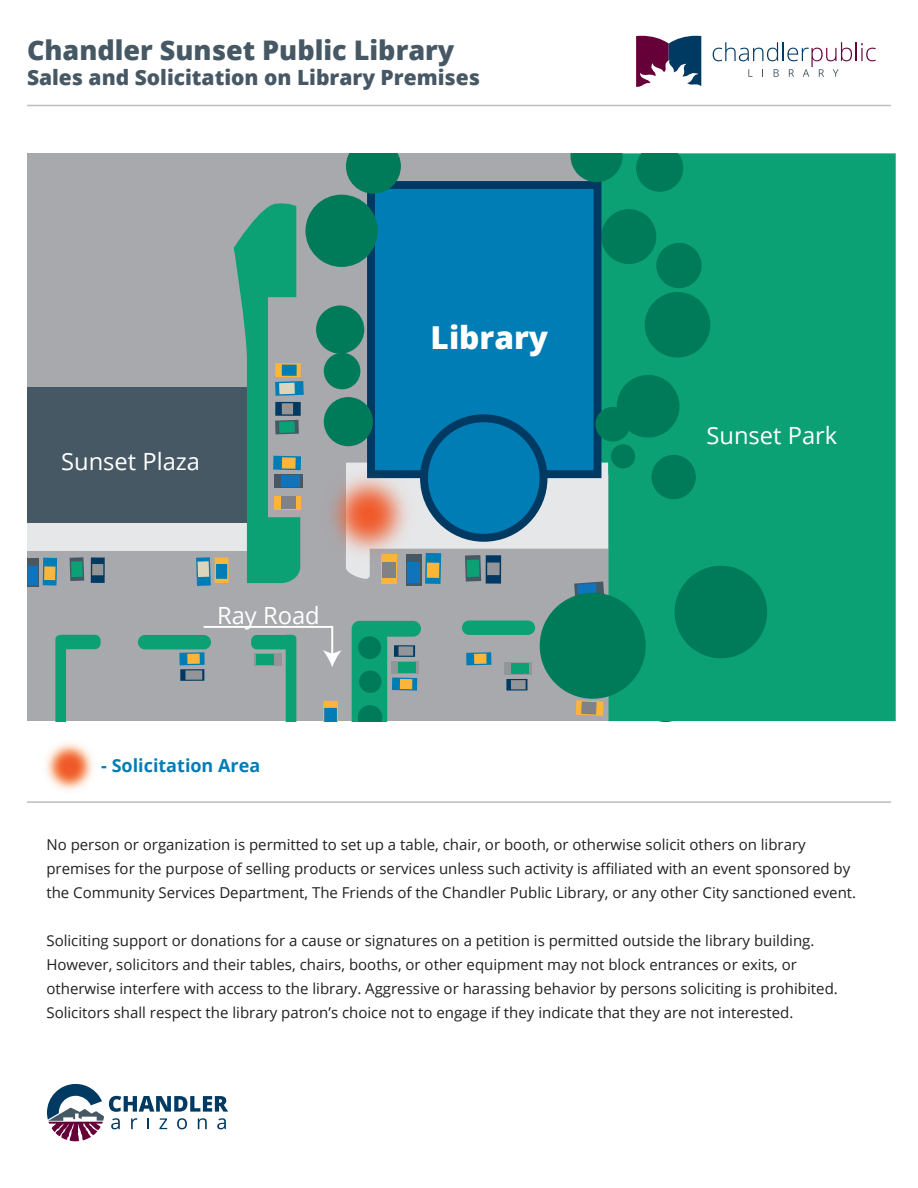
<style>
.page{position:relative;width:918px;height:1188px;background:#fff}
.page>*{position:absolute;margin:0;border:0;box-sizing:border-box;transform-origin:0 0}
.t1{font:800 31.65px "Open Sans";color:#fff}
.t2{font:800 27px "Open Sans";color:#475865}
.t3{font:23.7px "Open Sans";color:#fff}
.t4{font:800 21px "Open Sans";color:#475865}
.t5{font:700 18px "Open Sans";color:#007db5}
.t6{font:15px/24px "Open Sans";color:#231f20}
</style>
<div class="page">
<hr style="left:27px;top:105px;width:864px;height:1px;background:#bcbdc0">
<img style="left:46px;top:721px;width:47px;height:70px">
<svg style="left:636px;top:36px;width:65px;height:51px"></svg>
<svg style="left:713px;top:42px;width:163px;height:35px"></svg>
<svg style="left:47px;top:1084px;width:181px;height:57px"></svg>
<div style="left:27px;top:153px;width:582px;height:568px;background:#a8a9ad"></div>
<div style="left:600px;top:153px;width:296px;height:568px;background:#0ba175"></div>
<div style="left:316px;top:306px;width:48px;height:48px;background:#007b59;border-radius:50%"></div>
<div style="left:324px;top:353px;width:36px;height:36px;background:#007b59;border-radius:50%"></div>
<div style="left:617px;top:375px;width:62px;height:63px;background:#007b59;border-radius:50%"></div>
<div style="left:601px;top:209px;width:55px;height:55px;background:#007b59;border-radius:50%"></div>
<svg style="left:636px;top:153px;width:47px;height:39px;background:#02815d"></svg>
<div style="left:656px;top:243px;width:46px;height:45px;background:#007b59;border-radius:50%"></div>
<div style="left:645px;top:292px;width:65px;height:66px;background:#007b59;border-radius:50%"></div>
<div style="left:675px;top:566px;width:92px;height:92px;background:#007b59;border-radius:50%"></div>
<div style="left:652px;top:455px;width:44px;height:44px;background:#007b59;border-radius:50%"></div>
<div style="left:611px;top:444px;width:24px;height:24px;background:#007b59;border-radius:50%"></div>
<svg style="left:639px;top:721px;width:53px;height:1px"></svg>
<div style="left:462px;top:620px;width:73px;height:15px;background:#0ba175;border-radius:7px"></div>
<div style="left:138px;top:635px;width:73px;height:14px;background:#0ba175;border-radius:7px"></div>
<svg style="left:576px;top:700px;width:28px;height:16px"></svg>
<div style="left:504px;top:662px;width:27px;height:13px;background:#939598"></div>
<div style="left:511px;top:663px;width:18px;height:11px;background:#0ba175"></div>
<svg style="left:466px;top:652px;width:25px;height:13px"></svg>
<div style="left:474px;top:654px;width:13px;height:10px;background:#fcb53b"></div>
<svg style="left:506px;top:679px;width:22px;height:12px"></svg>
<div style="left:511px;top:680px;width:15px;height:9px;background:#939598"></div>
<div style="left:540px;top:593px;width:106px;height:106px;background:#007b59;border-radius:50%"></div>
<svg style="left:352px;top:621px;width:69px;height:100px"></svg>
<div style="left:27px;top:515px;width:221px;height:36px;background:#e6e7e9"></div>
<div style="left:27px;top:387px;width:221px;height:136px;background:#475865"></div>
<div style="left:27px;top:559px;width:12px;height:28px;background:#475865"></div>
<div style="left:27px;top:566px;width:11px;height:18px;background:#1074bc"></div>
<svg style="left:43px;top:558px;width:14px;height:28px"></svg>
<div style="left:44px;top:566px;width:12px;height:14px;background:#fcb53b"></div>
<svg style="left:234px;top:203px;width:70px;height:380px"></svg>
<svg style="left:275px;top:363px;width:26px;height:14px"></svg>
<svg style="left:465px;top:463px;width:143px;height:135px"></svg>
<div style="left:282px;top:365px;width:15px;height:11px;background:#007db5"></div>
<div style="left:371px;top:185px;width:227px;height:289px;background:#007db5"></div>
<div style="left:367px;top:181px;width:234px;height:297px;border:8px solid #003a63"></div>
<div style="left:424px;top:418px;width:120px;height:120px;background:#007db5;border-radius:50%"></div>
<div style="left:420px;top:414px;width:127px;height:128px;border:8px solid #003a63;border-radius:50%"></div>
<div style="left:324px;top:397px;width:49px;height:49px;background:#007b59;border-radius:50%"></div>
<div style="left:595px;top:407px;width:35px;height:35px;background:#007b59;border-radius:50%"></div>
<div style="left:305px;top:195px;width:73px;height:72px;background:#007b59;border-radius:50%"></div>
<svg style="left:346px;top:153px;width:55px;height:41px;background:#107d65"></svg>
<svg style="left:571px;top:153px;width:52px;height:29px;background:#0d8162"></svg>
<svg style="left:70px;top:557px;width:14px;height:24px"></svg>
<div style="left:91px;top:557px;width:14px;height:26px;background:#003a63"></div>
<div style="left:92px;top:564px;width:11px;height:11px;background:#939598"></div>
<svg style="left:196px;top:557px;width:15px;height:29px"></svg>
<div style="left:215px;top:557px;width:14px;height:26px;background:#fcb53b"></div>
<div style="left:216px;top:564px;width:11px;height:15px;background:#007db5"></div>
<svg style="left:179px;top:626px;width:163px;height:95px"></svg>
<svg style="left:55px;top:635px;width:46px;height:86px"></svg>
<img style="left:272px;top:418px;width:193px;height:168px">
<hr style="left:27px;top:801px;width:864px;height:2px;background:#bcbdc0">
<h2 class="t2" style="left:27px;top:29px;width:429px">Chandler Sunset Public Library</h2>
<h3 class="t4" style="left:27px;top:61px;width:454px">Sales and Solicitation on Library Premises</h3>
<h3 class="t3" style="left:61px;top:445px;width:141px">Sunset Plaza</h3>
<h3 class="t3" style="left:217px;top:599px;width:104px">Ray Road</h3>
<p class="t5" style="left:101px;top:753px;width:160px">- Solicitation Area</p>
<h1 class="t1" style="left:431px;top:313px;width:119px">Library</h1>
<h3 class="t3" style="left:707px;top:419px;width:132px">Sunset Park</h3>
<p class="t6" style="left:46px;top:832px;width:811px">No person or organization is permitted to set up a table, chair, or booth, or otherwise solicit others on library premises for the purpose of selling products or services unless such activity is affiliated with an event sponsored by the Community Services Department, The Friends of the Chandler Public Library, or any other City sanctioned event.</p>
<p class="t6" style="left:46px;top:928px;width:793px">Soliciting support or donations for a cause or signatures on a petition is permitted outside the library building.<br>However, solicitors and their tables, chairs, booths, or other equipment may not block entrances or exits, or otherwise interfere with access to the library. Aggressive or harassing behavior by persons soliciting is prohibited.<br>Solicitors shall respect the library patron’s choice not to engage if they indicate that they are not interested.</p>
</div>
